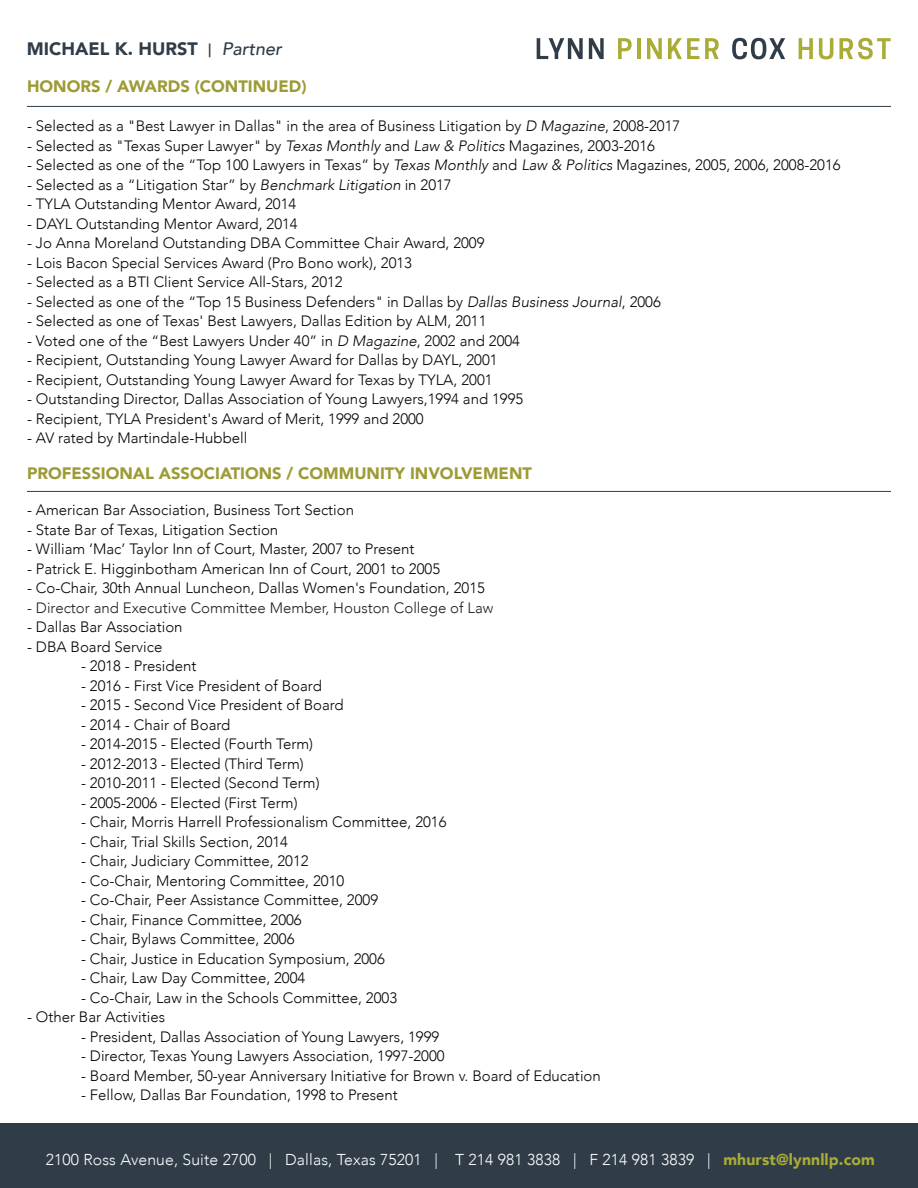
<style>
.page{position:relative;width:918px;height:1188px;background:#fff}
.page>*{position:absolute;margin:0;border:0;box-sizing:border-box;transform-origin:0 0}
.t1{font:900 18px "Avenir";color:#303d48}
.t2{font:900 16.5px "Avenir";color:#9c9b35}
.t3{font:300 15.75px "Avenir";letter-spacing:.01em;color:#fff}
.t4{font:300 15px "Avenir";color:#050604}
.t5{font:300 15px "Avenir";color:#231f20}
.s1{font-weight:500}
.s2{font-weight:500;font-style:italic}
.s3{font-style:italic}
.s4{font-weight:900;color:#a9ac36}
</style>
<div class="page">
<div style="left:0;top:1124px;width:918px;height:64px;background:#303d48"></div>
<svg style="left:537px;top:38px;width:46px;height:21px"></svg>
<svg style="left:589px;top:38px;width:15px;height:21px"></svg>
<svg style="left:618px;top:38px;width:14px;height:21px"></svg>
<hr style="left:637px;top:38px;width:4px;height:21px;background:#a9ac36">
<svg style="left:647px;top:38px;width:15px;height:21px"></svg>
<svg style="left:668px;top:38px;width:51px;height:21px"></svg>
<svg style="left:732px;top:38px;width:53px;height:21px"></svg>
<svg style="left:799px;top:38px;width:14px;height:21px"></svg>
<svg style="left:819px;top:38px;width:14px;height:21px"></svg>
<svg style="left:839px;top:38px;width:52px;height:21px"></svg>
<hr style="left:27px;top:491px;width:864px;height:1px;background:#303d48">
<hr style="left:27px;top:106px;width:864px;height:1px;background:#303d48">
<p class="t1" style="left:27px;top:34px;width:256px">MICHAEL K. HURST <span class="s1">|</span> <span class="s2">Partner</span></p>
<p class="t2" style="left:27px;top:72px;width:281px">HONORS / AWARDS (CONTINUED)</p>
<p class="t4" style="left:27px;top:117px;width:655px">- Selected as a "Best Lawyer in Dallas" in the area of Business Litigation by <span class="s3">D Magazine</span>, 2008-2017</p>
<p class="t4" style="left:27px;top:137px;width:630px">- Selected as "Texas Super Lawyer" by <span class="s3">Texas Monthly</span> and <span class="s3">Law &amp; Politics</span> Magazines, 2003-2016</p>
<p class="t4" style="left:27px;top:156px;width:815px">- Selected as one of the “Top 100 Lawyers in Texas” by <span class="s3">Texas Monthly</span> and <span class="s3">Law &amp; Politics</span> Magazines, 2005, 2006, 2008-2016</p>
<p class="t4" style="left:27px;top:176px;width:426px">- Selected as a “Litigation Star” by <span class="s3">Benchmark Litigation</span> in 2017</p>
<p class="t4" style="left:27px;top:195px;width:271px">- TYLA Outstanding Mentor Award, 2014</p>
<p class="t4" style="left:27px;top:215px;width:272px">- DAYL Outstanding Mentor Award, 2014</p>
<p class="t4" style="left:27px;top:234px;width:459px">- Jo Anna Moreland Outstanding DBA Committee Chair Award, 2009</p>
<p class="t4" style="left:27px;top:254px;width:387px">- Lois Bacon Special Services Award (Pro Bono work), 2013</p>
<p class="t4" style="left:27px;top:273px;width:317px">- Selected as a BTI Client Service All-Stars, 2012</p>
<p class="t4" style="left:27px;top:293px;width:635px">- Selected as one of the “Top 15 Business Defenders" in Dallas by <span class="s3">Dallas Business Journal</span>, 2006</p>
<p class="t4" style="left:27px;top:312px;width:461px">- Selected as one of Texas' Best Lawyers, Dallas Edition by ALM, 2011</p>
<p class="t4" style="left:27px;top:332px;width:495px">- Voted one of the “Best Lawyers Under 40” in <span class="s3">D Magazine</span>, 2002 and 2004</p>
<p class="t4" style="left:27px;top:351px;width:472px">- Recipient, Outstanding Young Lawyer Award for Dallas by DAYL, 2001</p>
<p class="t4" style="left:27px;top:371px;width:467px">- Recipient, Outstanding Young Lawyer Award for Texas by TYLA, 2001</p>
<p class="t4" style="left:27px;top:390px;width:498px">- Outstanding Director, Dallas Association of Young Lawyers,1994 and 1995</p>
<p class="t4" style="left:27px;top:410px;width:398px">- Recipient, TYLA President's Award of Merit, 1999 and 2000</p>
<p class="t4" style="left:27px;top:429px;width:222px">- AV rated by Martindale-Hubbell</p>
<p class="t2" style="left:27px;top:459px;width:506px">PROFESSIONAL ASSOCIATIONS / COMMUNITY INVOLVEMENT</p>
<p class="t4" style="left:27px;top:501px;width:329px">- American Bar Association, Business Tort Section</p>
<p class="t4" style="left:27px;top:521px;width:253px">- State Bar of Texas, Litigation Section</p>
<p class="t4" style="left:27px;top:540px;width:389px">- William ‘Mac’ Taylor Inn of Court, Master, 2007 to Present</p>
<p class="t4" style="left:27px;top:560px;width:415px">- Patrick E. Higginbotham American Inn of Court, 2001 to 2005</p>
<p class="t4" style="left:27px;top:579px;width:459px">- Co-Chair, 30th Annual Luncheon, Dallas Women's Foundation, 2015</p>
<p class="t5" style="left:27px;top:599px;width:468px">- Director and Executive Committee Member, Houston College of Law</p>
<p class="t4" style="left:27px;top:618px;width:157px">- Dallas Bar Association</p>
<p class="t4" style="left:27px;top:638px;width:137px">- DBA Board Service</p>
<p class="t4" style="left:81px;top:657px;width:117px">- 2018 - President</p>
<p class="t4" style="left:81px;top:677px;width:242px">- 2016 - First Vice President of Board</p>
<p class="t4" style="left:81px;top:696px;width:264px">- 2015 - Second Vice President of Board</p>
<p class="t4" style="left:81px;top:716px;width:151px">- 2014 - Chair of Board</p>
<p class="t4" style="left:81px;top:735px;width:234px">- 2014-2015 - Elected (Fourth Term)</p>
<p class="t4" style="left:81px;top:755px;width:224px">- 2012-2013 - Elected (Third Term)</p>
<p class="t4" style="left:81px;top:774px;width:240px">- 2010-2011 - Elected (Second Term)</p>
<p class="t4" style="left:81px;top:794px;width:218px">- 2005-2006 - Elected (First Term)</p>
<p class="t4" style="left:81px;top:813px;width:367px">- Chair, Morris Harrell Professionalism Committee, 2016</p>
<p class="t4" style="left:81px;top:833px;width:209px">- Chair, Trial Skills Section, 2014</p>
<p class="t4" style="left:81px;top:852px;width:229px">- Chair, Judiciary Committee, 2012</p>
<p class="t4" style="left:81px;top:872px;width:265px">- Co-Chair, Mentoring Committee, 2010</p>
<p class="t4" style="left:81px;top:891px;width:299px">- Co-Chair, Peer Assistance Committee, 2009</p>
<p class="t4" style="left:81px;top:911px;width:222px">- Chair, Finance Committee, 2006</p>
<p class="t4" style="left:81px;top:930px;width:215px">- Chair, Bylaws Committee, 2006</p>
<p class="t4" style="left:81px;top:950px;width:305px">- Chair, Justice in Education Symposium, 2006</p>
<p class="t4" style="left:81px;top:969px;width:226px">- Chair, Law Day Committee, 2004</p>
<p class="t4" style="left:81px;top:989px;width:318px">- Co-Chair, Law in the Schools Committee, 2003</p>
<p class="t4" style="left:27px;top:1008px;width:140px">- Other Bar Activities</p>
<p class="t4" style="left:81px;top:1028px;width:360px">- President, Dallas Association of Young Lawyers, 1999</p>
<p class="t4" style="left:81px;top:1047px;width:365px">- Director, Texas Young Lawyers Association, 1997-2000</p>
<p class="t4" style="left:81px;top:1067px;width:521px">- Board Member, 50-year Anniversary Initiative for Brown v. Board of Education</p>
<p class="t4" style="left:81px;top:1086px;width:318px">- Fellow, Dallas Bar Foundation, 1998 to Present</p>
<p class="t3" style="left:46px;top:1150px;width:831px">2100 Ross Avenue, Suite 2700 | Dallas, Texas 75201 | T 214 981 3838 | F 214 981 3839 | <span class="s4">mhurst@lynnllp.com</span></p>
</div>
